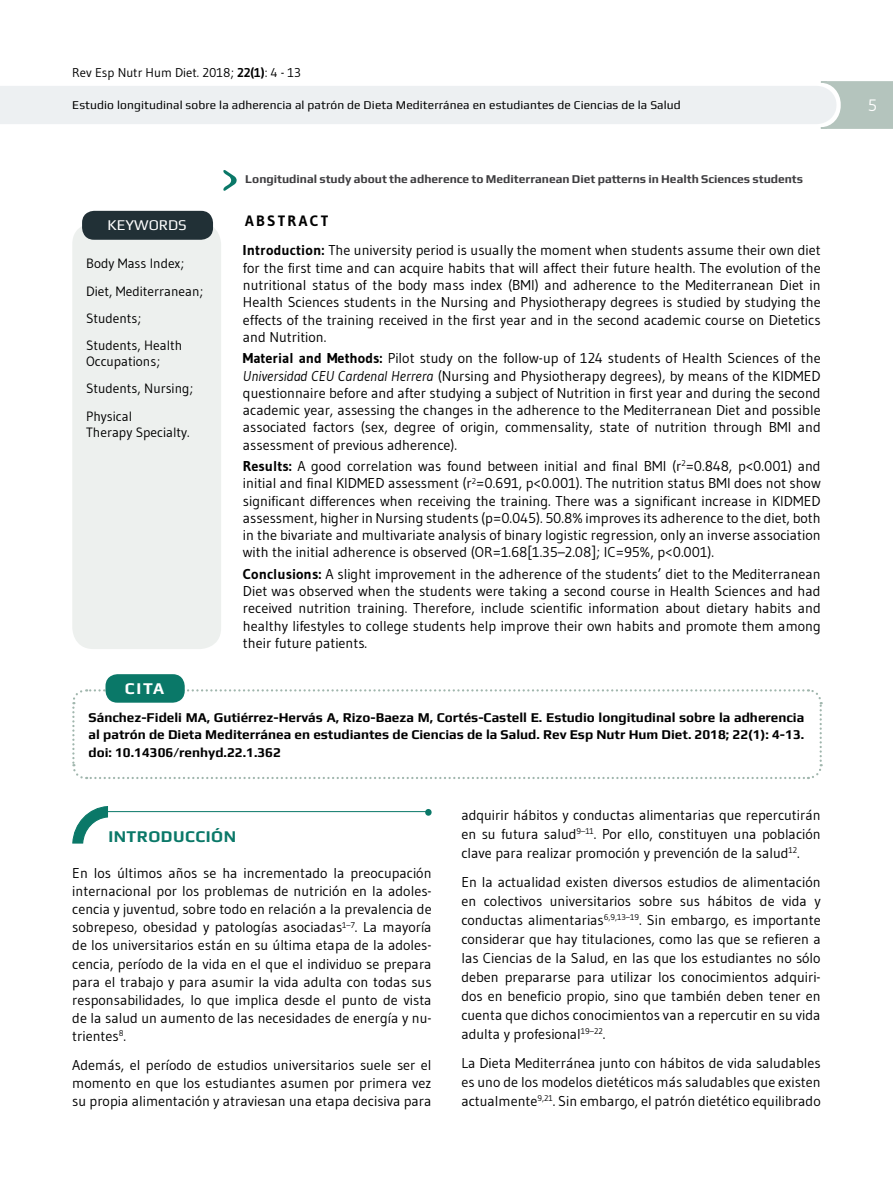
<style>
.page{position:relative;width:893px;height:1191px;background:#fff}
.page>*{position:absolute;margin:0;border:0;box-sizing:border-box;transform-origin:0 0}
.t1{font:700 16.5px "Play";letter-spacing:.03em;color:#0a7868}
.t2{font:700 16.5px "Play";color:#fff}
.t3{font:16.5px "Gudea";color:#fff}
.t4{font:15px "Play";color:#fff}
.t5{font:700 15px "Gudea";letter-spacing:.15em;color:#000}
.t6{font:14.25px/17.2px "Gudea";color:#000;text-align:justify}
.t7{font:700 13.5px/17.2px "Play";color:#000;text-align:justify}
.t8{font:13.5px/27.2px "Gudea";color:#000}
.t9{font:12.75px "Gudea";color:#000}
.t10{font:12px "Play";letter-spacing:.01em;color:#000}
.t11{font:700 12px "Play";color:#3e3d40}
.s1{font-weight:700}
.s2{font-style:italic}
</style>
<div class="page">
<div style="left:72px;top:223px;width:149px;height:426px;background:#edf0ee;border-radius:21px"></div>
<div style="left:82px;top:211px;width:131px;height:29px;background:#213036;border-radius:12px"></div>
<svg style="left:223px;top:170px;width:14px;height:21px"></svg>
<svg style="left:0;top:81px;width:893px;height:48px"></svg>
<svg style="left:72px;top:689px;width:751px;height:91px"></svg>
<div style="left:105px;top:674px;width:80px;height:28px;background:#0a7868;border-radius:12px"></div>
<hr style="left:101px;top:811px;width:325px;height:1px;background:#0a7868">
<div style="left:425px;top:809px;width:7px;height:6px;background:#0a7868;border-radius:50%"></div>
<svg style="left:72px;top:806px;width:37px;height:38px"></svg>
<p class="t9" style="left:72px;top:65px;width:230px">Rev Esp Nutr Hum Diet. 2018; <span class="s1">22(1)</span>: 4 - 13</p>
<p class="t10" style="left:72px;top:98px;width:610px">Estudio longitudinal sobre la adherencia al patrón de Dieta Mediterránea en estudiantes de Ciencias de la Salud</p>
<p class="t3" style="left:868px;top:95px;width:11px">5</p>
<p class="t4" style="left:108px;top:216px;width:81px">KEYWORDS</p>
<p class="t8" style="left:86px;top:250px;width:119px">Body Mass Index;<br>Diet, Mediterranean;<br>Students;<br>Students, Health</p>
<p class="t8" style="left:86px;top:348px;width:109px">Occupations;<br>Students, Nursing;<br>Physical</p>
<p class="t8" style="left:86px;top:418px;width:105px">Therapy Specialty.</p>
<p class="t11" style="left:245px;top:172px;width:559px">Longitudinal study about the adherence to Mediterranean Diet patterns in Health Sciences students</p>
<p class="t5" style="left:245px;top:211px;width:85px">ABSTRACT</p>
<p class="t6" style="left:243px;top:242px;width:579px"><span class="s1">Introduction:</span> The university period is usually the moment when students assume their own diet for the first time and can acquire habits that will affect their future health. The evolution of the nutritional status of the body mass index (BMI) and adherence to the Mediterranean Diet in Health Sciences students in the Nursing and Physiotherapy degrees is studied by studying the effects of the training received in the first year and in the second academic course on Dietetics and Nutrition.</p>
<p class="t6" style="left:243px;top:349px;width:579px"><span class="s1">Material and Methods:</span> Pilot study on the follow-up of 124 students of Health Sciences of the <span class="s2">Universidad CEU Cardenal Herrera</span> (Nursing and Physiotherapy degrees), by means of the KIDMED questionnaire before and after studying a subject of Nutrition in first year and during the second academic year, assessing the changes in the adherence to the Mediterranean Diet and possible associated factors (sex, degree of origin, commensality, state of nutrition through BMI and assessment of previous adherence).</p>
<p class="t6" style="left:243px;top:457px;width:579px"><span class="s1">Results:</span> A good correlation was found between initial and final BMI (r<sup>2</sup>=0.848, p&lt;0.001) and initial and final KIDMED assessment (r<sup>2</sup>=0.691, p&lt;0.001). The nutrition status BMI does not show significant differences when receiving the training. There was a significant increase in KIDMED assessment, higher in Nursing students (p=0.045). 50.8% improves its adherence to the diet, both in the bivariate and multivariate analysis of binary logistic regression, only an inverse association with the initial adherence is observed (OR=1.68[1.35–2.08]; IC=95%, p&lt;0.001).</p>
<p class="t6" style="left:243px;top:565px;width:579px"><span class="s1">Conclusions:</span> A slight improvement in the adherence of the students’ diet to the Mediterranean Diet was observed when the students were taking a second course in Health Sciences and had received nutrition training. Therefore, include scientific information about dietary habits and healthy lifestyles to college students help improve their own habits and promote them among their future patients.</p>
<p class="t2" style="left:125px;top:679px;width:41px">CITA</p>
<p class="t7" style="left:89px;top:708px;width:717px">Sánchez-Fideli MA, Gutiérrez-Hervás A, Rizo-Baeza M, Cortés-Castell E. Estudio longitudinal sobre la adherencia al patrón de Dieta Mediterránea en estudiantes de Ciencias de la Salud. Rev Esp Nutr Hum Diet. 2018; 22(1): 4-13. doi: 10.14306/renhyd.22.1.362</p>
<p class="t1" style="left:108px;top:827px;width:129px">INTRODUCCIÓN</p>
<p class="t6" style="left:72px;top:863px;width:361px;line-height:18.1px">En los últimos años se ha incrementado la preocupación internacional por los problemas de nutrición en la adoles&shy;cencia y juventud, sobre todo en relación a la prevalencia de sobrepeso, obesidad y patologías asociadas<sup>1–7</sup>. La mayoría de los universitarios están en su última etapa de la adoles&shy;cencia, período de la vida en el que el individuo se prepara para el trabajo y para asumir la vida adulta con todas sus responsabilidades, lo que implica desde el punto de vista de la salud un aumento de las necesidades de energía y nu&shy;trientes<sup>8</sup>.</p>
<p class="t6" style="left:72px;top:1055px;width:361px;line-height:18.1px">Además, el período de estudios universitarios suele ser el momento en que los estudiantes asumen por primera vez su propia alimentación y atraviesan una etapa decisiva para</p>
<p class="t6" style="left:461px;top:805px;width:361px;line-height:18.9px">adquirir hábitos y conductas alimentarias que repercutirán en su futura salud<sup>9–11</sup>. Por ello, constituyen una población clave para realizar promoción y prevención de la salud<sup>12</sup>.</p>
<p class="t6" style="left:461px;top:872px;width:361px;line-height:18.9px">En la actualidad existen diversos estudios de alimentación en colectivos universitarios sobre sus hábitos de vida y conductas alimentarias<sup>6,9,13–19</sup>. Sin embargo, es importante considerar que hay titulaciones, como las que se refieren a las Ciencias de la Salud, en las que los estudiantes no sólo deben prepararse para utilizar los conocimientos adquiri&shy;dos en beneficio propio, sino que también deben tener en cuenta que dichos conocimientos van a repercutir en su vida adulta y profesional<sup>19–22</sup>.</p>
<p class="t6" style="left:461px;top:1053px;width:361px;line-height:18.9px">La Dieta Mediterránea junto con hábitos de vida saludables es uno de los modelos dietéticos más saludables que existen actualmente<sup>9,21</sup>. Sin embargo, el patrón dietético equilibrado</p>
</div>
